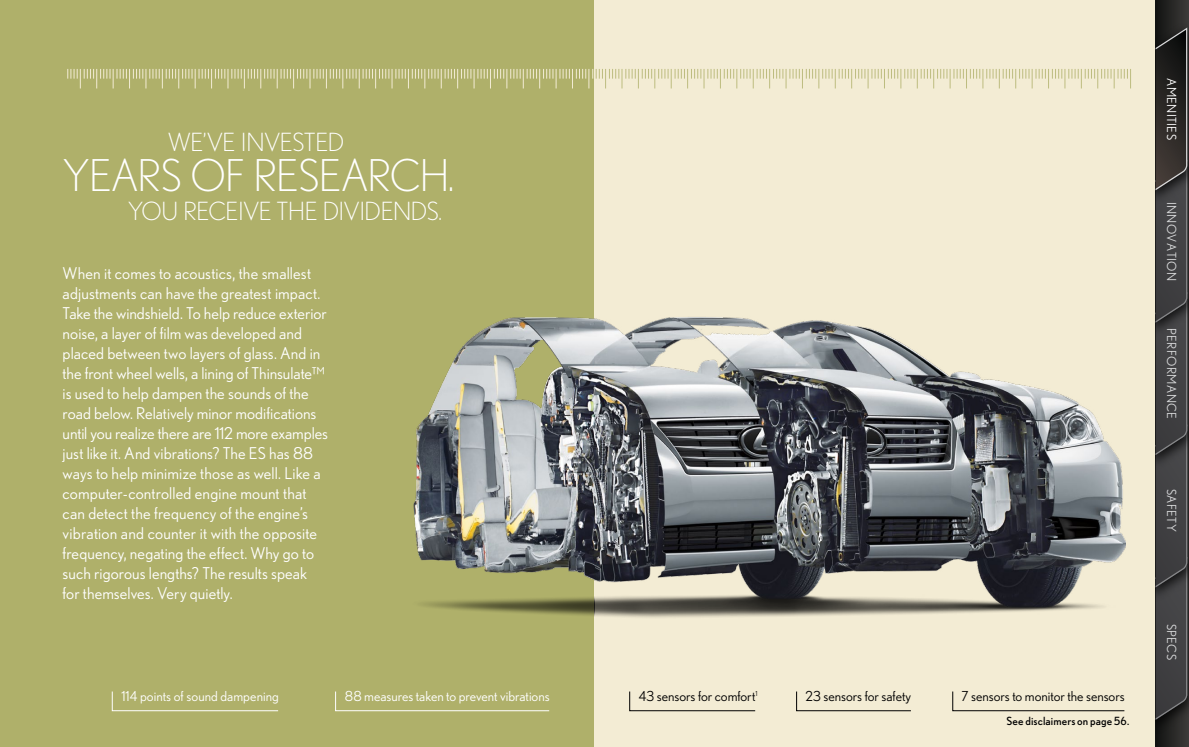
<style>
.page{position:relative;width:1189px;height:747px;background:#fff}
.page>*{position:absolute;margin:0;border:0;box-sizing:border-box;transform-origin:0 0}
.t1{font:300 43.75px "Nobel";letter-spacing:-.02em;color:#fff}
.t2{font:300 25px "Nobel";letter-spacing:-.02em;color:#fff}
.t3{font:16.25px/20px "Nobel";letter-spacing:.005em;color:#fff}
.t4{font:13.75px "Nobel";color:#000}
.t5{font:13.75px "Nobel";color:#fff}
.t6{font:12.5px "Nobel";letter-spacing:.03em;color:#d9dadb}
.t7{font:12.5px "Nobel";letter-spacing:.03em;color:#fff}
.t8{font:11.25px "Nobel";letter-spacing:.01em;color:#000}
</style>
<div class="page">
<div style="left:0;top:0;width:594px;height:747px;background:#afb06a"></div>
<div style="left:594px;top:0;width:561px;height:747px;background:#f3ecd4"></div>
<svg style="left:1155px;top:0;width:33px;height:747px"></svg>
<img style="left:1155px;top:607px;width:33px;height:132px">
<img style="left:1186px;top:474px;width:2px;height:133px">
<img style="left:1186px;top:342px;width:2px;height:132px">
<img style="left:1186px;top:209px;width:2px;height:133px">
<img style="left:1155px;top:18px;width:33px;height:191px">
<svg style="left:1155px;top:27px;width:31px;height:693px;background:#39393a"></svg>
<img style="left:413px;top:317px;width:712px;height:301px">
<svg style="left:67px;top:69px;width:1061px;height:20px"></svg>
<svg style="left:111px;top:691px;width:168px;height:21px"></svg>
<svg style="left:335px;top:691px;width:215px;height:21px"></svg>
<svg style="left:629px;top:691px;width:126px;height:21px"></svg>
<svg style="left:796px;top:691px;width:115px;height:21px"></svg>
<svg style="left:952px;top:691px;width:172px;height:21px"></svg>
<h2 class="t2" style="left:168px;top:128px;width:178px">WE’VE INVESTED</h2>
<h1 class="t1" style="left:63px;top:150px;width:393px">YEARS OF RESEARCH.</h1>
<h2 class="t2" style="left:128px;top:197px;width:316px">YOU RECEIVE THE DIVIDENDS.</h2>
<p class="t3" style="left:63px;top:263px;width:267px">When it comes to acoustics, the smallest adjustments can have the greatest impact.<br>Take the windshield. To help reduce exterior noise, a layer of film was developed and placed between two layers of glass. And in the front wheel wells, a lining of Thinsulate™ is used to help dampen the sounds of the road below. Relatively minor modifications until you realize there are 112 more examples just like it. And vibrations? The ES has 88 ways to help minimize those as well. Like a computer-controlled engine mount that can detect the frequency of the engine’s vibration and counter it with the opposite frequency, negating the effect. Why go to such rigorous lengths? The results speak for themselves. Very quietly.</p>
<p class="t5" style="left:121px;top:688px;width:159px">114 points of sound dampening</p>
<p class="t5" style="left:345px;top:688px;width:206px">88 measures taken to prevent vibrations</p>
<p class="t4" style="left:638px;top:688px;width:120px">43 sensors for comfort<sup>1</sup></p>
<p class="t4" style="left:805px;top:688px;width:107px">23 sensors for safety</p>
<p class="t4" style="left:961px;top:688px;width:165px">7 sensors to monitor the sensors</p>
<p class="t8" style="left:1006px;top:714px;width:124px">See disclaimers on page 56.</p>
<p class="t7" style="left:1178px;top:78px;width:63px;rotate:90deg">AMENITIES</p>
<p class="t6" style="left:1178px;top:202px;width:81px;rotate:90deg">INNOVATION</p>
<p class="t6" style="left:1178px;top:328px;width:92px;rotate:90deg">PERFORMANCE</p>
<p class="t6" style="left:1178px;top:489px;width:44px;rotate:90deg">SAFETY</p>
<p class="t6" style="left:1178px;top:624px;width:38px;rotate:90deg">SPECS</p>
</div>
